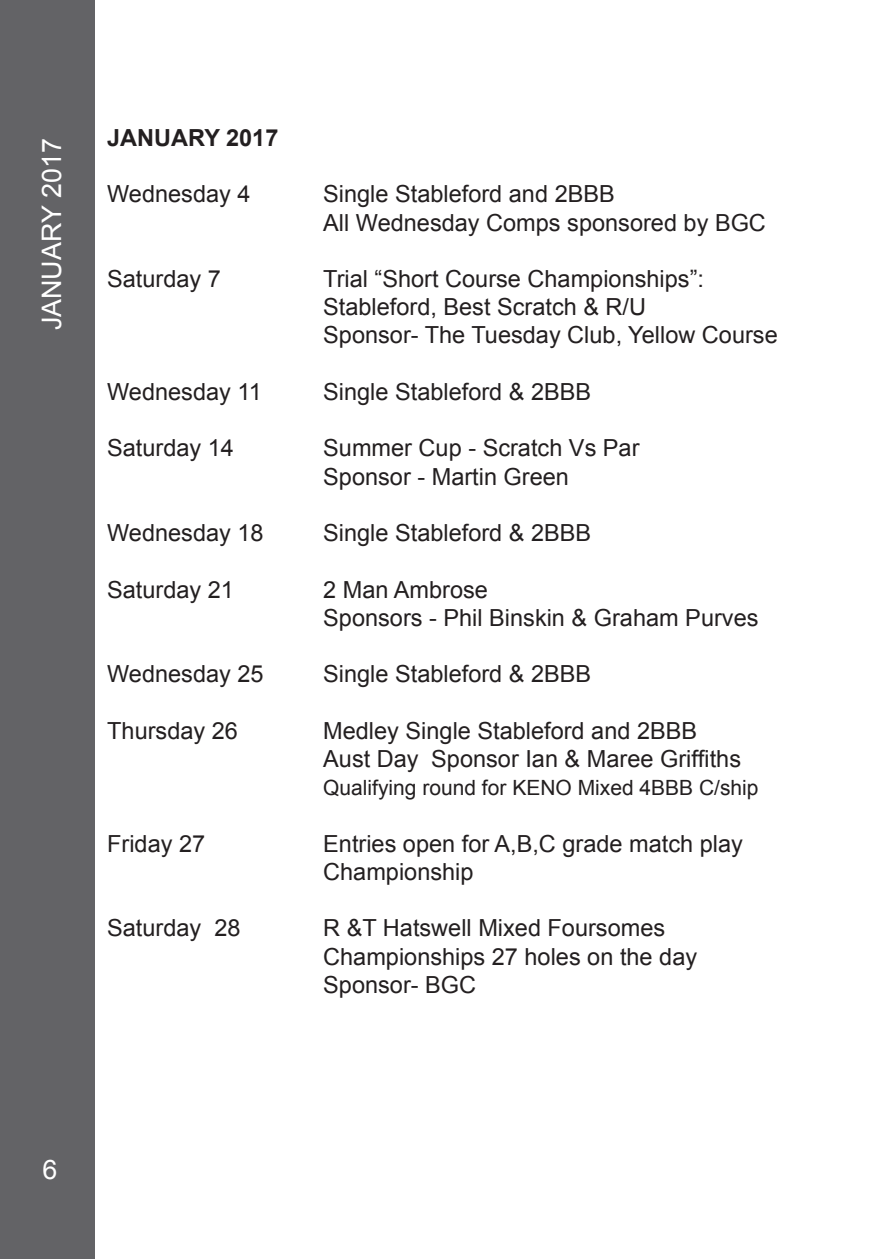
<style>
.page{position:relative;width:893px;height:1259px;background:#fff}
.page>*{position:absolute;margin:0;border:0;box-sizing:border-box;transform-origin:0 0}
.t1{font:27px "Arial";color:#fff}
.t2{font:23.4px/28.2px "Arial";color:#231f20}
.t3{font:700 23.4px "Arial";color:#231f20}
.t4{font:21px "Arial";color:#231f20}
</style>
<div class="page">
<div style="left:0;top:0;width:94px;height:1259px;background:#636366"></div>
<p class="t1" style="left:34px;top:330px;width:193px;rotate:-90deg">JANUARY 2017</p>
<p class="t3" style="left:107px;top:122px;width:173px">JANUARY 2017</p>
<p class="t2" style="left:107px;top:180px;width:145px">Wednesday 4</p>
<p class="t2" style="left:323px;top:180px;width:293px">Single Stableford and 2BBB</p>
<p class="t2" style="left:323px;top:208px;width:444px">All Wednesday Comps sponsored by BGC</p>
<p class="t2" style="left:107px;top:265px;width:115px">Saturday 7</p>
<p class="t2" style="left:323px;top:265px;width:382px">Trial “Short Course Championships”:</p>
<p class="t2" style="left:323px;top:293px;width:324px">Stableford, Best Scratch &amp; R/U</p>
<p class="t2" style="left:323px;top:321px;width:456px">Sponsor- The Tuesday Club, Yellow Course</p>
<p class="t2" style="left:107px;top:378px;width:156px">Wednesday 11</p>
<p class="t2" style="left:323px;top:378px;width:270px">Single Stableford &amp; 2BBB</p>
<p class="t2" style="left:107px;top:434px;width:128px">Saturday 14</p>
<p class="t2" style="left:323px;top:434px;width:318px">Summer Cup - Scratch Vs Par</p>
<p class="t2" style="left:323px;top:462px;width:247px">Sponsor - Martin Green</p>
<p class="t2" style="left:107px;top:519px;width:158px">Wednesday 18</p>
<p class="t2" style="left:323px;top:519px;width:270px">Single Stableford &amp; 2BBB</p>
<p class="t2" style="left:107px;top:575px;width:128px">Saturday 21</p>
<p class="t2" style="left:323px;top:575px;width:166px">2 Man Ambrose</p>
<p class="t2" style="left:323px;top:604px;width:437px">Sponsors - Phil Binskin &amp; Graham Purves</p>
<p class="t2" style="left:107px;top:660px;width:158px">Wednesday 25</p>
<p class="t2" style="left:323px;top:660px;width:270px">Single Stableford &amp; 2BBB</p>
<p class="t2" style="left:107px;top:716px;width:132px">Thursday 26</p>
<p class="t2" style="left:323px;top:716px;width:375px">Medley Single Stableford and 2BBB</p>
<p class="t2" style="left:323px;top:745px;width:419px">Aust Day Sponsor Ian &amp; Maree Griffiths</p>
<p class="t4" style="left:323px;top:774px;width:437px">Qualifying round for KENO Mixed 4BBB C/ship</p>
<p class="t2" style="left:107px;top:829px;width:100px">Friday 27</p>
<p class="t2" style="left:323px;top:829px;width:421px">Entries open for A,B,C grade match play<br>Championship</p>
<p class="t2" style="left:107px;top:914px;width:135px">Saturday 28</p>
<p class="t2" style="left:323px;top:914px;width:343px">R &amp;T Hatswell Mixed Foursomes</p>
<p class="t2" style="left:323px;top:942px;width:375px">Championships 27 holes on the day</p>
<p class="t2" style="left:323px;top:970px;width:154px">Sponsor- BGC</p>
<p class="t1" style="left:43px;top:1151px;width:16px">6</p>
</div>
